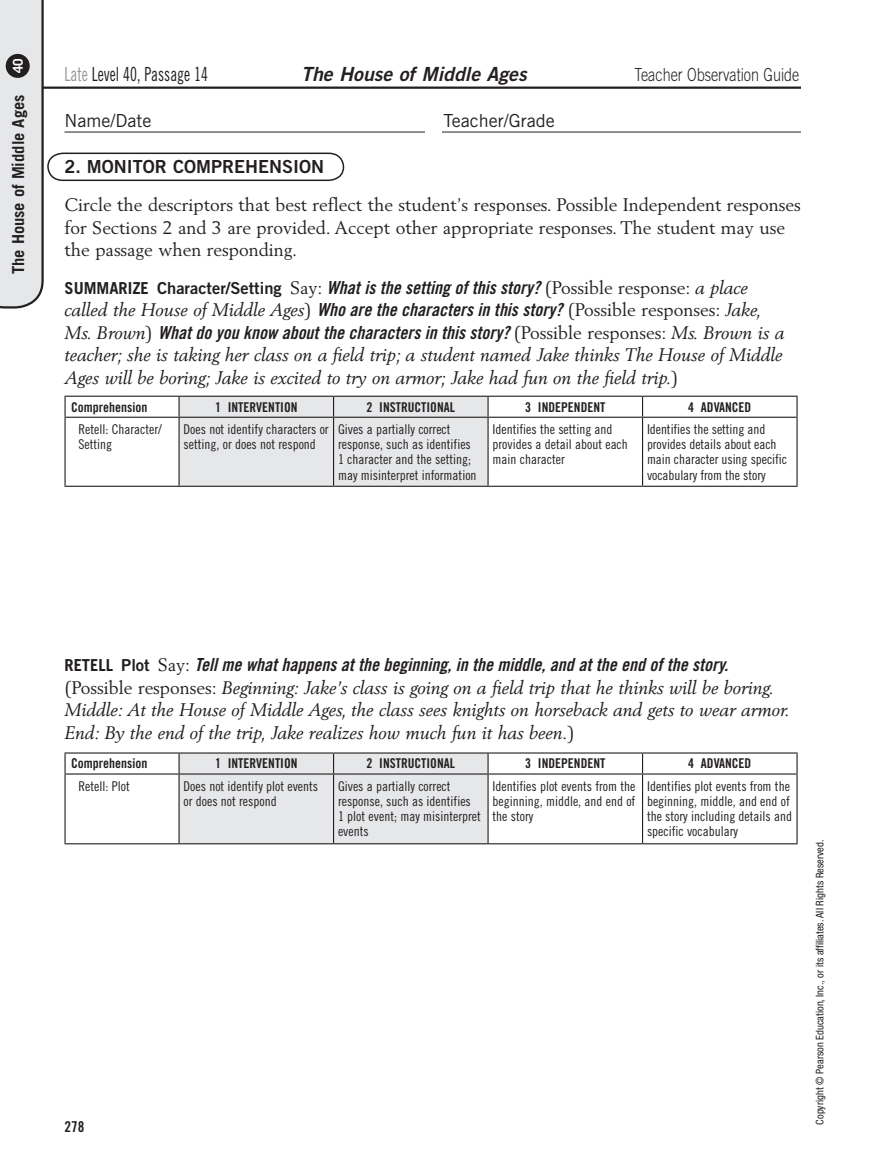
<style>
.page{position:relative;width:891px;height:1175px;background:#fff}
.page>*{position:absolute;margin:0;border:0;box-sizing:border-box;transform-origin:0 0}
.t1{font:19.5px "Trade Gothic LT Std Cn 18";color:#231f20;scale:.8 1}
.t2{font:19.5px "Trade Gothic LT Std Bd 2 Obl";color:#231f20}
.t3{font:italic 18px/22.5px "Berling LT Std";color:#231f20}
.t4{font:18px "Trade Gothic LT Std Bd Cn 20 Obl";color:#231f20}
.t5{font:18px/22.5px "Berling LT Std";color:#231f20}
.t6{font:300 18px "Trade Gothic LT Std";color:#231f20;scale:.8 1}
.t7{font:18px "Trade Gothic LT Std";color:#231f20}
.t8{font:18px "Trade Gothic LT Std Bd 2";color:#231f20}
.t9{font:700 16.5px "Trade Gothic LT Std";color:#231f20}
.t10{font:15px "Trade Gothic LT Std Bd Cn 20";color:#231f20}
.t11{font:13.5px/15px "Trade Gothic LT Std Cn 18";color:#231f20}
.t12{font:13.5px "Trade Gothic LT Std Bd Cn 20";color:#231f20}
.t13{font:700 13.5px "Trade Gothic LT Std";color:#fff}
.t14{font:condensed 10.5px "Helvetica Neue LT Std";color:#231f20}
.s1{color:#939598}
.s2{font-family:"Trade Gothic LT Std";font-weight:700;font-size:16.5px}
.s3{font-family:"Trade Gothic LT Std Bd 2";font-size:16.5px}
.s4{font-family:"Berling LT Std"}
.s5{font-family:"Berling LT Std";font-style:italic}
.s6{font-style:normal}
.s7{font-family:"Trade Gothic LT Std Bd Cn 20 Obl";font-style:normal}
</style>
<div class="page">
<hr style="left:42px;top:86px;width:759px;height:3px;background:#231f20">
<hr style="left:64px;top:131px;width:737px;height:1px;background:#231f20">
<svg style="left:66px;top:397px;width:730px;height:89px"></svg>
<hr style="left:64px;top:418px;width:2px;height:68px;background:#231f20">
<hr style="left:642px;top:418px;width:1px;height:68px;background:#231f20">
<hr style="left:796px;top:418px;width:2px;height:68px;background:#231f20">
<hr style="left:64px;top:486px;width:115px;height:1px;background:#231f20">
<hr style="left:179px;top:486px;width:155px;height:1px;background:#231f20">
<hr style="left:334px;top:486px;width:154px;height:1px;background:#231f20">
<hr style="left:488px;top:486px;width:155px;height:1px;background:#231f20">
<hr style="left:643px;top:486px;width:155px;height:1px;background:#231f20">
<hr style="left:64px;top:395px;width:115px;height:2px;background:#231f20">
<svg style="left:64px;top:397px;width:2px;height:19px"></svg>
<hr style="left:179px;top:395px;width:155px;height:2px;background:#231f20">
<hr style="left:334px;top:395px;width:154px;height:2px;background:#231f20">
<hr style="left:488px;top:395px;width:155px;height:2px;background:#231f20">
<div style="left:178px;top:396px;width:311px;height:90px;background:#e6e7e9"></div>
<hr style="left:643px;top:395px;width:155px;height:2px;background:#231f20">
<svg style="left:642px;top:397px;width:1px;height:19px"></svg>
<svg style="left:796px;top:397px;width:2px;height:19px"></svg>
<hr style="left:64px;top:416px;width:115px;height:2px;background:#231f20">
<hr style="left:179px;top:416px;width:155px;height:2px;background:#231f20">
<hr style="left:334px;top:416px;width:154px;height:2px;background:#231f20">
<hr style="left:488px;top:416px;width:155px;height:2px;background:#231f20">
<hr style="left:643px;top:416px;width:155px;height:2px;background:#231f20">
<svg style="left:66px;top:753px;width:730px;height:90px"></svg>
<hr style="left:64px;top:774px;width:2px;height:69px;background:#231f20">
<hr style="left:178px;top:774px;width:2px;height:69px;background:#231f20">
<hr style="left:642px;top:774px;width:1px;height:69px;background:#231f20">
<hr style="left:796px;top:774px;width:2px;height:69px;background:#231f20">
<hr style="left:64px;top:843px;width:115px;height:1px;background:#231f20">
<hr style="left:179px;top:843px;width:155px;height:1px;background:#231f20">
<hr style="left:334px;top:843px;width:154px;height:1px;background:#231f20">
<hr style="left:488px;top:843px;width:155px;height:1px;background:#231f20">
<hr style="left:643px;top:843px;width:155px;height:1px;background:#231f20">
<hr style="left:64px;top:752px;width:115px;height:1px;background:#231f20">
<hr style="left:64px;top:753px;width:2px;height:20px;background:#231f20">
<hr style="left:179px;top:752px;width:155px;height:1px;background:#231f20">
<hr style="left:178px;top:753px;width:2px;height:20px;background:#231f20">
<hr style="left:334px;top:752px;width:154px;height:1px;background:#231f20">
<hr style="left:488px;top:752px;width:155px;height:1px;background:#231f20">
<div style="left:179px;top:753px;width:310px;height:90px;background:#e6e7e9"></div>
<hr style="left:643px;top:752px;width:155px;height:1px;background:#231f20">
<svg style="left:642px;top:753px;width:1px;height:20px"></svg>
<hr style="left:796px;top:753px;width:2px;height:20px;background:#231f20">
<hr style="left:64px;top:773px;width:115px;height:1px;background:#231f20">
<hr style="left:179px;top:773px;width:155px;height:1px;background:#231f20">
<hr style="left:334px;top:773px;width:154px;height:1px;background:#231f20">
<hr style="left:488px;top:773px;width:155px;height:1px;background:#231f20">
<hr style="left:643px;top:773px;width:155px;height:1px;background:#231f20">
<svg style="left:0;top:0;width:345px;height:308px"></svg>
<div style="left:425px;top:110px;width:16px;height:26px;background:#fff"></div>
<p class="t13" style="left:10px;top:73px;width:17px;rotate:-90deg">40</p>
<p class="t9" style="left:8px;top:274px;width:181px;rotate:-90deg">The House of Middle Ages</p>
<h1 class="t1" style="left:64px;top:62px;width:181px"><span class="s1">Late</span> Level 40, Passage 14</h1>
<h1 class="t2" style="left:301px;top:62px;width:227px">The House of Middle Ages</h1>
<h2 class="t6" style="left:634px;top:64px;width:208px">Teacher Observation Guide</h2>
<h2 class="t7" style="left:64px;top:110px;width:88px">Name/Date</h2>
<h2 class="t7" style="left:443px;top:110px;width:113px">Teacher/Grade</h2>
<h2 class="t8" style="left:64px;top:155px;width:261px">2. MONITOR COMPREHENS ION</h2>
<h2 class="t5" style="left:64px;top:193px;width:738px">Circle the descriptors that best reflect the student’s responses. Possible Independent responses for Sections 2 and 3 are provided. Accept other appropriate responses. The student may use the passage when responding.</h2>
<h2 class="t4" style="left:64px;top:276px;width:685px"><span class="s2">SUMMARIZE</span> <span class="s3">CHARACTER/SETTING</span> <span class="s4">Say:</span> What is the setting of this story? <span class="s4">(Possible response:</span> <span class="s5">a place</span></h2>
<h2 class="t3" style="left:65px;top:298px;width:698px">called the House of Middle Ages<span class="s6">)</span> <span class="s7">Who are the characters in this story?</span> <span class="s6">(Possible responses:</span> Jake,</h2>
<h2 class="t4" style="left:65px;top:321px;width:721px"><span class="s5">Ms. Brown</span><span class="s4">)</span> What do you know about the characters in this story? <span class="s4">(Possible responses:</span> <span class="s5">Ms. Brown is a</span></h2>
<h2 class="t3" style="left:65px;top:343px;width:719px">teacher; she is taking her class on a field trip; a student named Jake thinks The House of Middle<br>Ages will be boring; Jake is excited to try on armor; Jake had fun on the field trip.<span class="s6">)</span></h2>
<p class="t12" style="left:71px;top:398px;width:78px">Comprehension</p>
<p class="t12" style="left:215px;top:398px;width:84px">1 INTERVENTION</p>
<p class="t12" style="left:367px;top:398px;width:90px">2 INSTRUCTIONAL</p>
<p class="t12" style="left:525px;top:398px;width:82px">3 INDEPENDENT</p>
<p class="t12" style="left:688px;top:398px;width:65px">4 ADVANCED</p>
<p class="t11" style="left:79px;top:422px;width:85px">Retell: Character/<br>Setting</p>
<p class="t11" style="left:184px;top:422px;width:147px">Does not identify characters or setting, or does not respond</p>
<p class="t11" style="left:338px;top:422px;width:140px">Gives a partially correct response, such as identifies<br>1 character and the setting; may misinterpret information</p>
<p class="t11" style="left:493px;top:422px;width:137px">Identifies the setting and provides a detail about each main character</p>
<p class="t11" style="left:647px;top:422px;width:141px">Identifies the setting and provides details about each main character using specific vocabulary from the story</p>
<h2 class="t4" style="left:64px;top:654px;width:665px"><span class="s2">RETELL</span> <span class="s3">PLOT</span> <span class="s4">Say:</span> Tell me what happens at the beginning, in the middle, and at the end of the story.</h2>
<p class="t3" style="left:64px;top:676px;width:727px"><span class="s6">(Possible responses:</span> Beginning: Jake’s class is going on a field trip that he thinks will be boring.<br>Middle: At the House of Middle Ages, the class sees knights on horseback and gets to wear armor.<br>End: By the end of the trip, Jake realizes how much fun it has been.<span class="s6">)</span></p>
<p class="t12" style="left:71px;top:755px;width:78px">Comprehension</p>
<p class="t12" style="left:215px;top:755px;width:84px">1 INTERVENTION</p>
<p class="t12" style="left:367px;top:755px;width:90px">2 INSTRUCTIONAL</p>
<p class="t12" style="left:525px;top:755px;width:82px">3 INDEPENDENT</p>
<p class="t12" style="left:688px;top:755px;width:65px">4 ADVANCED</p>
<p class="t11" style="left:79px;top:778px;width:53px">Retell: Plot</p>
<p class="t11" style="left:184px;top:778px;width:136px">Does not identify plot events or does not respond</p>
<p class="t11" style="left:338px;top:778px;width:144px">Gives a partially correct response, such as identifies<br>1 plot event; may misinterpret events</p>
<p class="t11" style="left:493px;top:778px;width:144px;text-align:justify">Identifies plot events from the beginning, middle, and end of the story</p>
<p class="t11" style="left:647px;top:778px;width:147px">Identifies plot events from the beginning, middle, and end of the story including details and specific vocabulary</p>
<p class="t10" style="left:64px;top:1117px;width:21px">278</p>
<p class="t14" style="left:814px;top:1124px;width:286px;rotate:-90deg">Copyright © Pearson Education, Inc., or its affiliates. All Rights Reserved.</p>
</div>
